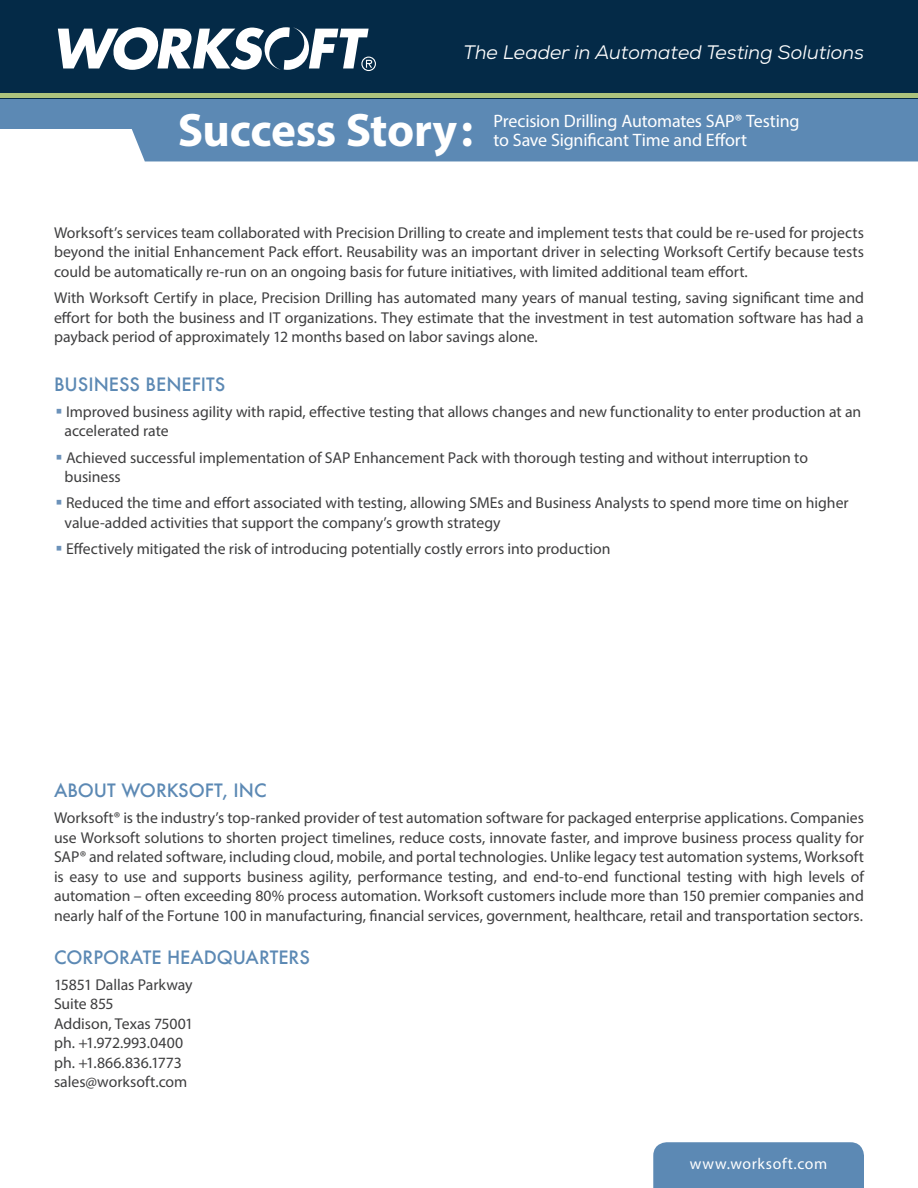
<style>
.page{position:relative;width:918px;height:1188px;background:#fff}
.page>*{position:absolute;margin:0;border:0;box-sizing:border-box;transform-origin:0 0}
.t1{font:700 47.1px "Myriad Pro";letter-spacing:-.01em;color:#fff}
.t2{font:italic 19.5px "Nexa";color:#fff}
.t3{font:18px/19.5px "Myriad Pro";letter-spacing:-.01em;color:#fff}
.t4{font:500 18px "Futura";color:#5c89b4}
.t5{font:15.75px/19.5px "Myriad Pro";letter-spacing:-.005em;color:#3e3e3f}
.t6{font:15.75px "Myriad Pro";letter-spacing:.04em;color:#fff}
.s1{color:#6c92ba}
</style>
<div class="page">
<div style="left:0;top:92px;width:158px;height:36px;background:#5c89b4"></div>
<div style="left:119px;top:98px;width:799px;height:63px;background:#5c89b4"></div>
<div style="left:0;top:0;width:918px;height:98px;background:#042a47"></div>
<hr style="left:0;top:94px;width:918px;height:4px;background:#acc27d">
<svg style="left:58px;top:27px;width:318px;height:44px"></svg>
<div style="left:653px;top:1142px;width:211px;height:46px;background:#5c89b4"></div>
<p class="t2" style="left:464px;top:40px;width:402px">The Leader in Automated Testing Solutions</p>
<h1 class="t1" style="left:178px;top:100px;width:297px">Success Story:</h1>
<p class="t3" style="left:494px;top:111px;width:308px">Precision Drilling Automates SAP® Testing to Save Significant Time and Effort</p>
<p class="t5" style="left:54px;top:223px;width:812px;text-align:justify">Worksoft’s services team collaborated with Precision Drilling to create and implement tests that could be re-used for projects beyond the initial Enhancement Pack effort. Reusability was an important driver in selecting Worksoft Certify because tests could be automatically re-run on an ongoing basis for future initiatives, with limited additional team effort.</p>
<p class="t5" style="left:54px;top:288px;width:812px;text-align:justify">With Worksoft Certify in place, Precision Drilling has automated many years of manual testing, saving significant time and effort for both the business and IT organizations. They estimate that the investment in test automation software has had a payback period of approximately 12 months based on labor savings alone.</p>
<p class="t4" style="left:54px;top:372px;width:173px">BUSINESS BENEFITS</p>
<p class="t5" style="left:65px;top:402px;width:798px;text-indent:-9px"><span class="s1">▪</span> Improved business agility with rapid, effective testing that allows changes and new functionality to enter production at an accelerated rate</p>
<p class="t5" style="left:65px;top:447px;width:745px;text-indent:-9px"><span class="s1">▪</span> Achieved successful implementation of SAP Enhancement Pack with thorough testing and without interruption to business</p>
<p class="t5" style="left:65px;top:493px;width:786px;text-indent:-9px"><span class="s1">▪</span> Reduced the time and effort associated with testing, allowing SMEs and Business Analysts to spend more time on higher value-added activities that support the company’s growth strategy</p>
<p class="t5" style="left:55px;top:539px;width:557px"><span class="s1">▪</span> Effectively mitigated the risk of introducing potentially costly errors into production</p>
<p class="t4" style="left:54px;top:778px;width:214px">ABOUT WORKSOFT, INC</p>
<p class="t5" style="left:54px;top:808px;width:812px;text-align:justify">Worksoft® is the industry’s top-ranked provider of test automation software for packaged enterprise applications. Companies use Worksoft solutions to shorten project timelines, reduce costs, innovate faster, and improve business process quality for SAP® and related software, including cloud, mobile, and portal technologies. Unlike legacy test automation systems, Worksoft is easy to use and supports business agility, performance testing, and end-to-end functional testing with high levels of automation – often exceeding 80% process automation. Worksoft customers include more than 150 premier companies and nearly half of the Fortune 100 in manufacturing, financial services, government, healthcare, retail and transportation sectors.</p>
<p class="t4" style="left:54px;top:945px;width:257px">CORPORATE H EADQUARTERS</p>
<p class="t5" style="left:54px;top:975px;width:141px">15851 Dallas Parkway<br>Suite 855<br>Addison, Texas 75001 ph. +1.972.993.0400 ph. +1.866.836.1773 sales@worksoft.com</p>
<p class="t6" style="left:690px;top:1154px;width:139px">www.worksoft.com</p>
</div>
